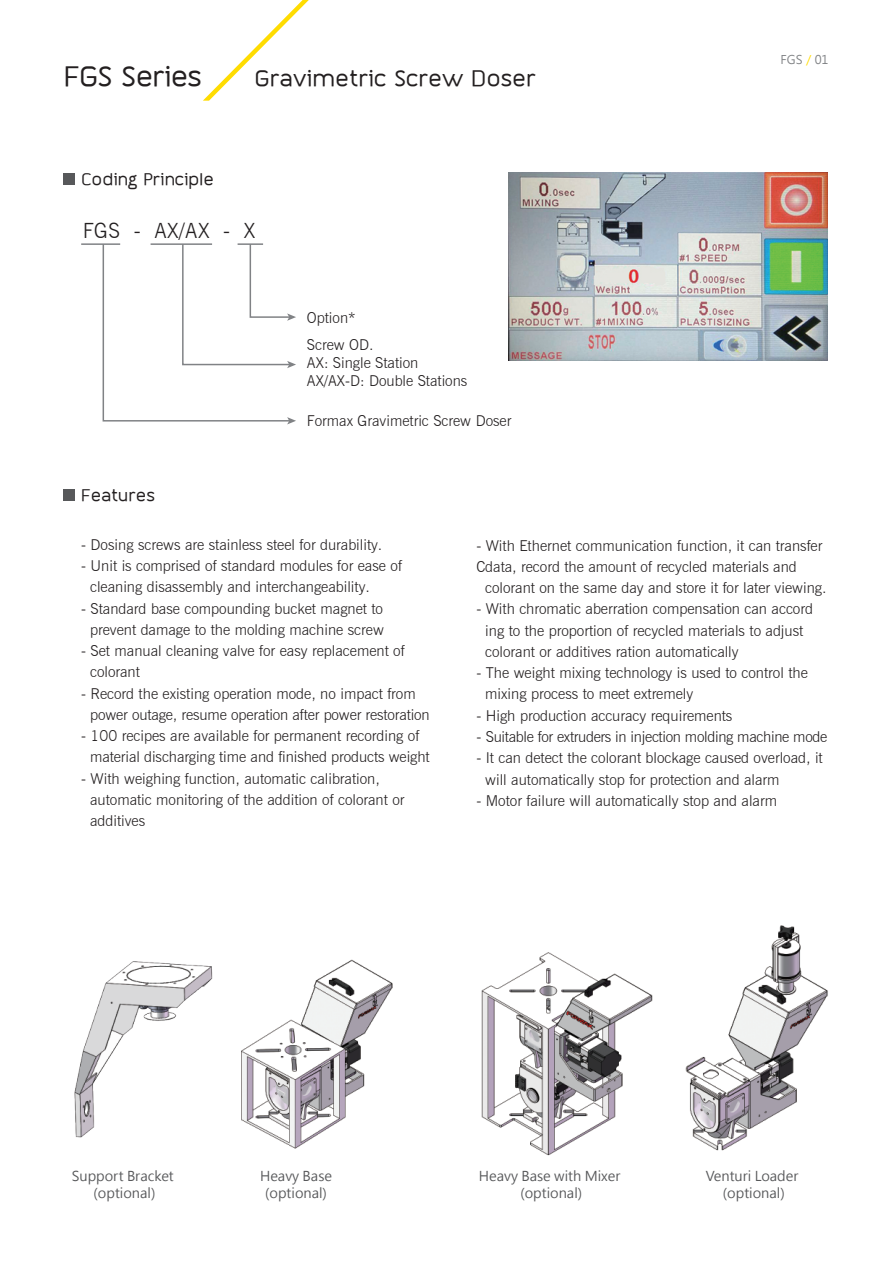
<style>
.page{position:relative;width:893px;height:1263px;background:#fff}
.page>*{position:absolute;margin:0;border:0;box-sizing:border-box;transform-origin:0 0}
.t1{font:30px "Often";letter-spacing:-.03em;color:#231f20}
.t2{font:24px "Often";color:#231f20}
.t3{font:300 21px "News Gothic BT";letter-spacing:.02em;color:#231f20}
.t4{font:18px "Often";color:#231f20}
.t5{font:300 15px/21.3px "News Gothic BT";color:#231f20}
.t6{font:300 15px "News Gothic BT";letter-spacing:-.02em;color:#231f20}
.t7{font:13.5px/17px "Microsoft Jheng Hei";color:#57585a;text-align:center}
.t8{font:12px "Microsoft Jheng Hei";color:#808285}
.s1{color:#ffdc01}
</style>
<div class="page">
<hr style="left:81px;top:243px;width:39px;height:2px;background:#808285">
<svg style="left:102px;top:243px;width:194px;height:181px"></svg>
<svg style="left:203px;top:0;width:106px;height:101px"></svg>
<div style="left:64px;top:173px;width:11px;height:12px;background:#57585a"></div>
<div style="left:64px;top:489px;width:11px;height:11px;background:#57585a"></div>
<img style="left:74px;top:961px;width:139px;height:177px">
<img style="left:685px;top:925px;width:143px;height:226px">
<img style="left:241px;top:959px;width:152px;height:190px">
<img style="left:481px;top:952px;width:172px;height:204px">
<img style="left:509px;top:173px;width:318px;height:188px">
<h1 class="t1" style="left:64px;top:60px;width:139px">FGS Series</h1>
<h2 class="t2" style="left:254px;top:65px;width:283px">Gravimetric Screw Doser</h2>
<p class="t4" style="left:81px;top:169px;width:134px">Coding Principle</p>
<h3 class="t3" style="left:83px;top:218px;width:174px">FGS - AX/AX - X</h3>
<p class="t4" style="left:81px;top:486px;width:75px">Features</p>
<p class="t5" style="left:307px;top:304px;width:68px;line-height:27px">Option*<br>Screw OD.</p>
<p class="t5" style="left:307px;top:354px;width:162px;line-height:18px">AX: Single Station<br>AX/AX-D: Double Stations</p>
<p class="t5" style="left:307px;top:410px;width:206px">Formax Gravimetric Screw Doser</p>
<p class="t8" style="left:781px;top:52px;width:49px">FGS<span class="s1">／</span>01</p>
<p class="t5" style="left:81px;top:534px;width:303px">- Dosing screws are stainless steel for durability.</p>
<p class="t5" style="left:90px;top:555px;width:313px;text-indent:-9px">- Unit is comprised of standard modules for ease of cleaning disassembly and interchangeability.</p>
<p class="t5" style="left:81px;top:597px;width:304px;text-align:center">- Standard base compounding bucket magnet to prevent damage to the molding machine screw</p>
<p class="t5" style="left:90px;top:640px;width:316px;text-indent:-9px">- Set manual cleaning valve for easy replacement of colorant</p>
<p class="t5" style="left:90px;top:682px;width:341px;text-indent:-9px">- Record the existing operation mode, no impact from power outage, resume operation after power restoration</p>
<p class="t5" style="left:90px;top:725px;width:341px;text-indent:-9px">- 100 recipes are available for permanent recording of material discharging time and finished products weight</p>
<p class="t5" style="left:90px;top:768px;width:316px;text-indent:-9px">- With weighing function, automatic calibration, automatic monitoring of the addition of colorant or additives</p>
<p class="t5" style="left:476px;top:535px;width:348px">- With Ethernet communication function, it can transfer</p>
<p class="t5" style="left:476px;top:556px;width:322px">Cdata, record the amount of recycled materials and</p>
<p class="t5" style="left:485px;top:577px;width:343px">colorant on the same day and store it for later viewing.</p>
<p class="t5" style="left:485px;top:598px;width:329px;text-indent:-9px">- With chromatic aberration compensation can accord ing to the proportion of recycled materials to adjust colorant or additives ration automatically</p>
<p class="t5" style="left:485px;top:662px;width:324px;text-indent:-9px">- The weight mixing technology is used to control the mixing process to meet extremely</p>
<p class="t5" style="left:476px;top:705px;width:258px">- High production accuracy requirements</p>
<p class="t6" style="left:476px;top:728px;width:352px">- Suitable for extruders in injection molding machine mode</p>
<p class="t5" style="left:485px;top:747px;width:339px;text-indent:-9px">- It can detect the colorant blockage caused overload, it will automatically stop for protection and alarm</p>
<p class="t5" style="left:476px;top:790px;width:302px">- Motor failure will automatically stop and alarm</p>
<p class="t7" style="left:72px;top:1168px;width:104px">Support Bracket (optional)</p>
<p class="t7" style="left:260px;top:1168px;width:74px">Heavy Base (optional)</p>
<p class="t7" style="left:479px;top:1168px;width:143px">Heavy Base with Mixer (optional)</p>
<p class="t7" style="left:706px;top:1168px;width:94px">Venturi Loader (optional)</p>
</div>
